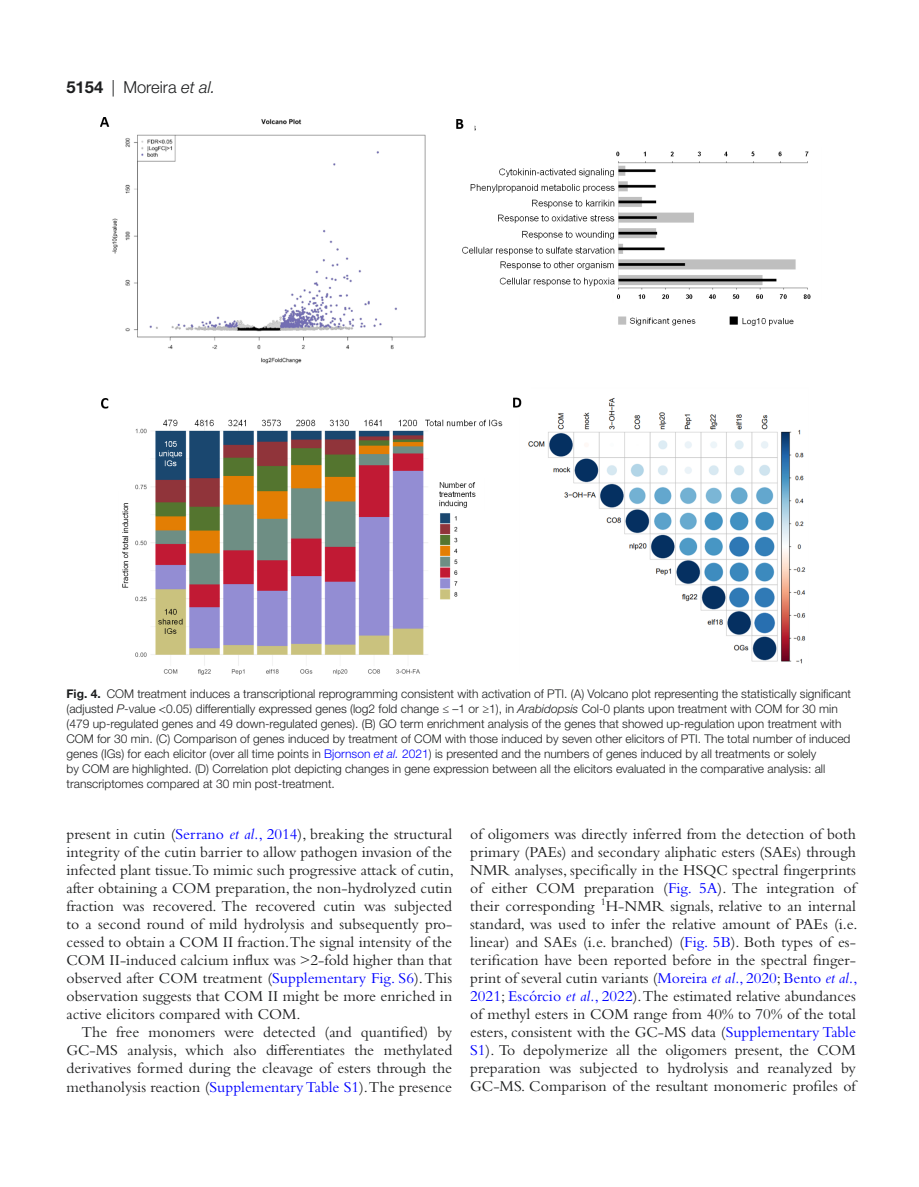
<style>
.page{position:relative;width:919px;height:1187px;background:#fff}
.page>*{position:absolute;margin:0;border:0;box-sizing:border-box;transform-origin:0 0}
.t1{font:300 16.5px "Helvetica Neue LT Std";color:#1d1e1f}
.t2{font:15.75px/18px "Bembo Std";color:#1d1e1f;text-align:justify}
.t3{font:300 12px/15px "Helvetica Neue LT Std";color:#1d1e1f}
.s1{font-weight:700}
.s2{font-style:italic}
.s3{color:#00f}
.s4{font-style:italic;color:#00f}
</style>
<div class="page">
<img style="left:101px;top:117px;width:710px;height:557px">
<p class="t1" style="left:66px;top:77px;width:150px"><span class="s1">5154</span> | Moreira <span class="s2">et al.</span></p>
<p class="t3" style="left:66px;top:686px;width:786px"><span class="s1">Fig. 4.</span> COM treatment induces a transcriptional reprogramming consistent with activation of PTI. (A) Volcano plot representing the statistically significant (adjusted <span class="s2">P-</span>value &lt;0.05) differentially expressed genes (log2 fold change ≤ –1 or ≥1), in <span class="s2">Arabidopsis</span> Col-0 plants upon treatment with COM for 30 min (479 up-regulated genes and 49 down-regulated genes). (B) GO term enrichment analysis of the genes that showed up-regulation upon treatment with COM for 30 min. (C) Comparison of genes induced by treatment of COM with those induced by seven other elicitors of PTI. The total number of induced genes (IGs) for each elicitor (over all time points in <span class="s3">Bjornson</span> <span class="s4">et al.</span> <span class="s3">2021</span>) is presented and the numbers of genes induced by all treatments or solely<br>by COM are highlighted. (D) Correlation plot depicting changes in gene expression between all the elicitors evaluated in the comparative analysis: all transcriptomes compared at 30 min post-treatment.</p>
<p class="t2" style="left:66px;top:825px;width:389px">present in cutin (<span class="s3">Serrano</span> <span class="s4">et al.</span><span class="s3">, 2014</span>), breaking the structural integrity of the cutin barrier to allow pathogen invasion of the infected plant tissue.To mimic such progressive attack of cutin, after obtaining a COM preparation, the non-hydrolyzed cutin fraction was recovered. The recovered cutin was subjected to a second round of mild hydrolysis and subsequently pro&shy;cessed to obtain a COM II fraction.The signal intensity of the COM II-induced calcium influx was &gt;2-fold higher than that observed after COM treatment (<span class="s3">Supplementary Fig. S6</span>). This observation suggests that COM II might be more enriched in active elicitors compared with COM.</p>
<p class="t2" style="left:66px;top:1023px;width:387px;text-indent:15px">The free monomers were detected (and quantified) by GC-MS analysis, which also differentiates the methylated derivatives formed during the cleavage of esters through the methanolysis reaction (<span class="s3">Supplementary Table S1</span>).The presence</p>
<p class="t2" style="left:470px;top:825px;width:389px">of oligomers was directly inferred from the detection of both primary (PAEs) and secondary aliphatic esters (SAEs) through NMR analyses, specifically in the HSQC spectral fingerprints of either COM preparation (<span class="s3">Fig. 5A</span>). The integration of their corresponding <sup>1</sup>H-NMR signals, relative to an internal standard, was used to infer the relative amount of PAEs (i.e. linear) and SAEs (i.e. branched) (<span class="s3">Fig. 5B</span>). Both types of es&shy;terification have been reported before in the spectral finger&shy;print of several cutin variants (<span class="s3">Moreira</span> <span class="s4">et al.</span><span class="s3">, 2020</span>; <span class="s3">Bento</span> <span class="s4">et al.</span><span class="s3">, 2021</span>; <span class="s3">Escórcio</span> <span class="s4">et al.</span><span class="s3">, 2022</span>). The estimated relative abundances of methyl esters in COM range from 40% to 70% of the total esters, consistent with the GC-MS data (<span class="s3">Supplementary Table S1</span>). To depolymerize all the oligomers present, the COM preparation was subjected to hydrolysis and reanalyzed by GC-MS. Comparison of the resultant monomeric profiles of</p>
</div>
